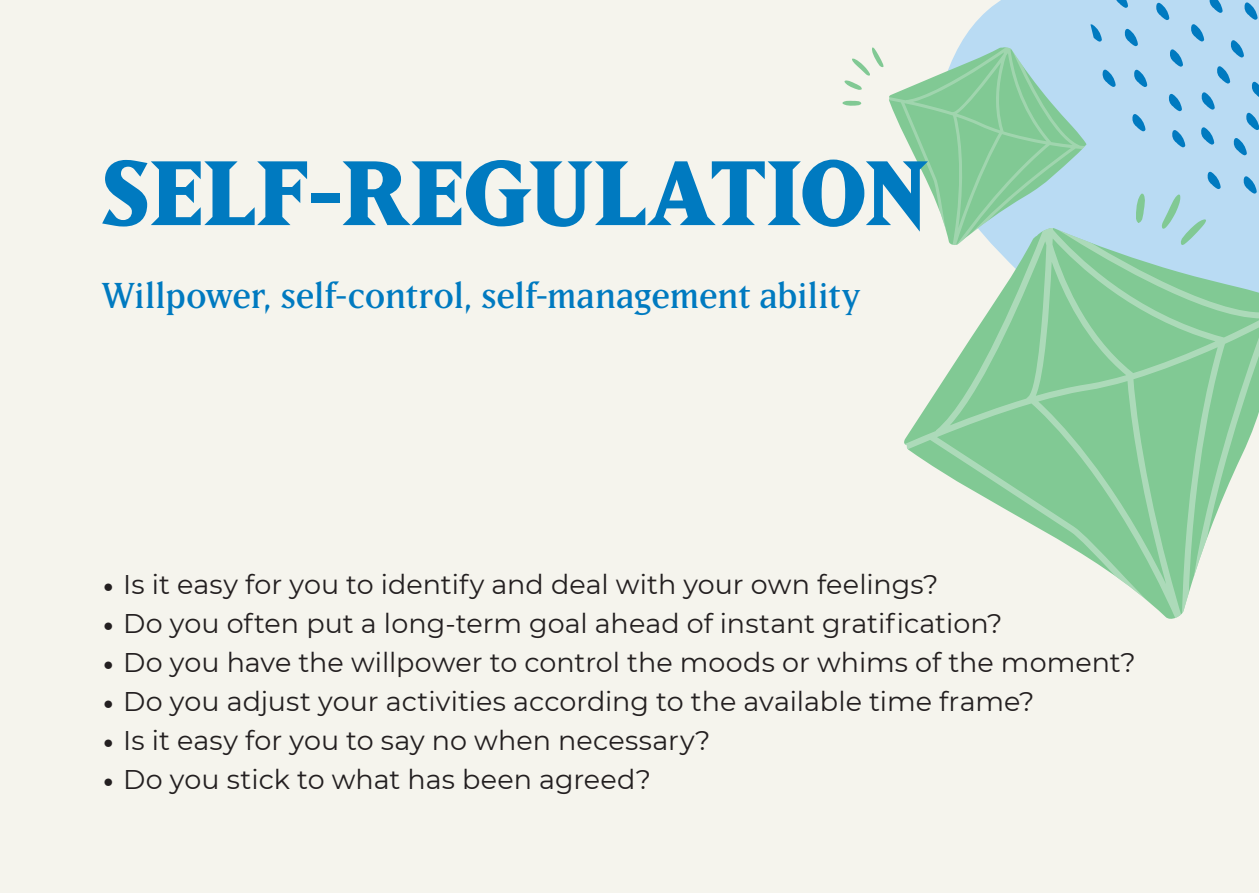
<style>
.page{position:relative;width:1259px;height:893px;background:#f5f4ed}
.page>*{position:absolute;margin:0;border:0;box-sizing:border-box;transform-origin:0 0}
.t1{font:800 90px "Matrix IIOT";letter-spacing:.005em;color:#007ac0}
.t2{font:35.4px "Matrix IIOT";color:#007ac0}
.t3{font:27px "Montserrat";color:#231f20}
.s1{font-family:"Matrix IIOT";font-size:36px}
</style>
<div class="page">
<div style="left:974px;top:0;width:285px;height:227px;background:#b9dbf3"></div>
<svg style="left:904px;top:228px;width:355px;height:391px"></svg>
<svg style="left:1134px;top:193px;width:12px;height:30px"></svg>
<svg style="left:1161px;top:171px;width:60px;height:74px;background:#aed6e8"></svg>
<svg style="left:1242px;top:176px;width:15px;height:18px"></svg>
<svg style="left:1200px;top:127px;width:14px;height:18px"></svg>
<svg style="left:1233px;top:137px;width:14px;height:19px"></svg>
<svg style="left:1245px;top:112px;width:14px;height:19px"></svg>
<svg style="left:1131px;top:114px;width:14px;height:18px"></svg>
<svg style="left:1171px;top:130px;width:14px;height:18px"></svg>
<svg style="left:1133px;top:69px;width:14px;height:19px"></svg>
<svg style="left:1168px;top:93px;width:14px;height:19px"></svg>
<svg style="left:1200px;top:92px;width:15px;height:18px"></svg>
<svg style="left:1169px;top:49px;width:14px;height:18px"></svg>
<svg style="left:1216px;top:66px;width:14px;height:18px"></svg>
<svg style="left:1251px;top:81px;width:8px;height:19px"></svg>
<svg style="left:1190px;top:24px;width:14px;height:18px"></svg>
<svg style="left:1230px;top:40px;width:14px;height:18px"></svg>
<svg style="left:1208px;top:0;width:14px;height:13px"></svg>
<svg style="left:1243px;top:2px;width:14px;height:18px"></svg>
<svg style="left:1124px;top:28px;width:14px;height:19px"></svg>
<svg style="left:1114px;top:0;width:14px;height:8px"></svg>
<svg style="left:1155px;top:2px;width:14px;height:19px"></svg>
<svg style="left:842px;top:24px;width:274px;height:222px"></svg>
<p class="t1" style="left:102px;top:138px;width:827px">SELF-REGULATION</p>
<p class="t2" style="left:102px;top:275px;width:759px">Willpower, self-control, self-management ability</p>
<p class="t3" style="left:102px;top:566px;width:838px"><span class="s1">•</span> Is it easy for you to identify and deal with your own feelings?</p>
<p class="t3" style="left:102px;top:605px;width:901px"><span class="s1">•</span> Do you often put a long-term goal ahead of instant gratification?</p>
<p class="t3" style="left:102px;top:644px;width:1035px"><span class="s1">•</span> Do you have the willpower to control the moods or whims of the moment?</p>
<p class="t3" style="left:102px;top:683px;width:934px"><span class="s1">•</span> Do you adjust your activities according to the available time frame?</p>
<p class="t3" style="left:102px;top:722px;width:610px"><span class="s1">•</span> Is it easy for you to say no when necessary?</p>
<p class="t3" style="left:102px;top:761px;width:550px"><span class="s1">•</span> Do you stick to what has been agreed?</p>
</div>
